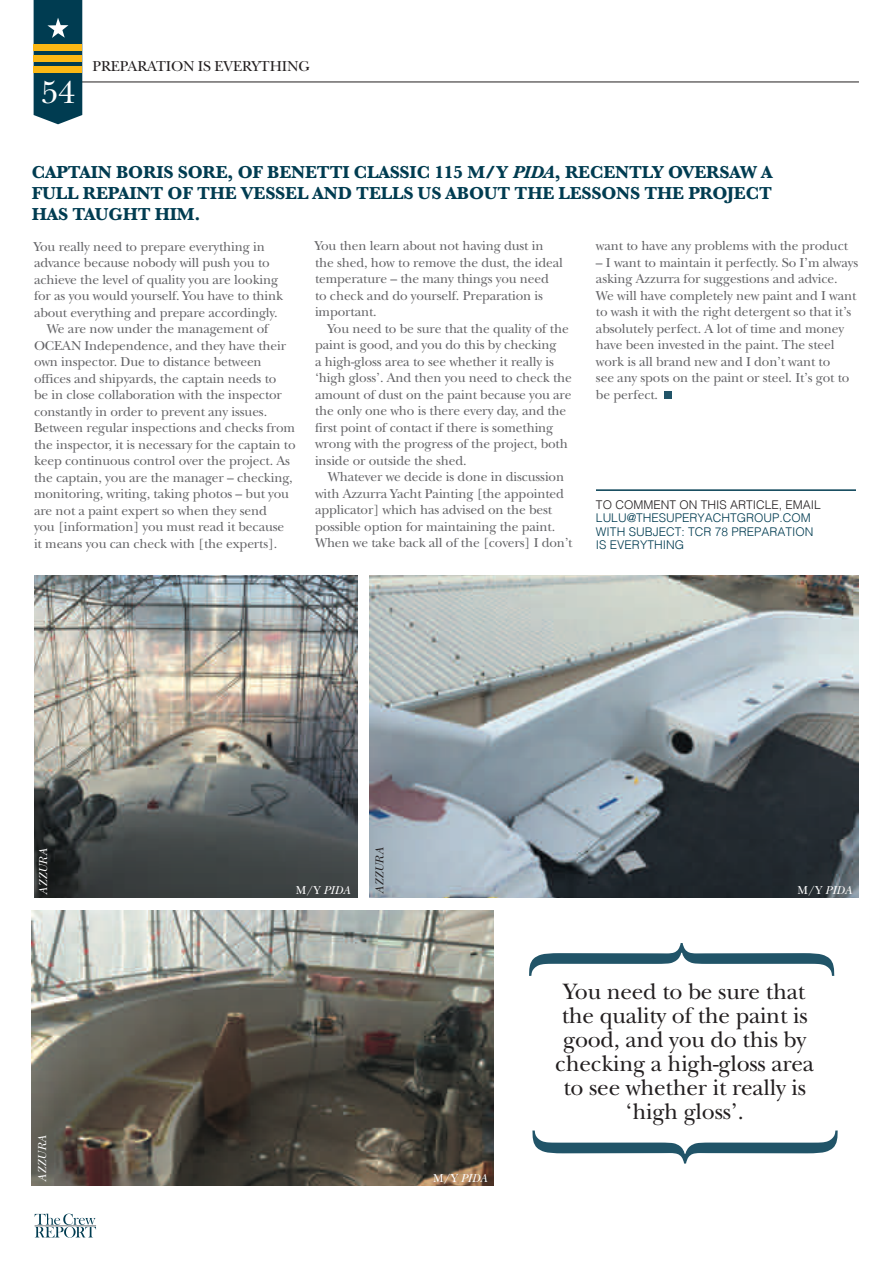
<style>
.page{position:relative;width:893px;height:1263px;background:#fff}
.page>*{position:absolute;margin:0;border:0;box-sizing:border-box;transform-origin:0 0}
.t1{font:33px "New Baskerville";color:#fff}
.t2{font:23.25px/24px "New Baskerville";letter-spacing:-.01em;color:#231f20;text-align:center}
.t3{font:700 18px/21px "Baskerville";letter-spacing:-.01em;color:#003c51;text-align:justify}
.t4{font:15px "New Baskerville";letter-spacing:-.01em;color:#231f20}
.t5{font:13.5px/16.5px "New Baskerville";letter-spacing:-.01em;color:#636366}
.t6{font:300 12px/13.5px "Helvetica";color:#003c51}
.t7{font:italic 12px "New Baskerville";letter-spacing:.005em;color:#fff}
.t8{font:300 12px "Helvetica";color:#231f20}
.t9{font:italic 12px "New Baskerville";color:#231f20}
.s1{font-style:italic}
.s2{font-style:normal}
</style>
<div class="page">
<svg style="left:35px;top:1213px;width:61px;height:25px"></svg>
<hr style="left:35px;top:1225px;width:61px;height:1px;background:#808285">
<hr style="left:34px;top:82px;width:825px;height:1px;background:#231f20">
<svg style="left:34px;top:0;width:48px;height:124px;background:#395c50"></svg>
<div style="left:665px;top:392px;width:7px;height:7px;background:#215468"></div>
<img style="left:34px;top:575px;width:323px;height:323px">
<img style="left:370px;top:575px;width:489px;height:323px">
<img style="left:32px;top:911px;width:461px;height:274px">
<svg style="left:529px;top:943px;width:305px;height:33px"></svg>
<svg style="left:532px;top:1130px;width:306px;height:33px"></svg>
<hr style="left:596px;top:489px;width:260px;height:2px;background:#003c51">
<h1 class="t1" style="left:41px;top:73px;width:35px">54</h1>
<p class="t4" style="left:92px;top:57px;width:218px">PREPARATION IS EVERYTHING</p>
<h3 class="t3" style="left:32px;top:162px;width:742px">CAPTAIN BORIS SORE, OF BENETTI CLASSIC 115 M/Y <span class="s1">PIDA</span>, RECENTLY OVERSAW A FULL REPAINT OF THE VESSEL AND TELLS US ABOUT THE LESSONS THE PROJECT HAS TAUGHT HIM.</h3>
<p class="t5" style="left:34px;top:238px;width:232px">You really need to prepare everything in</p>
<p class="t5" style="left:34px;top:254px;width:237px">advance because nobody will push you to</p>
<p class="t5" style="left:34px;top:271px;width:246px">achieve the level of quality you are looking</p>
<p class="t5" style="left:34px;top:287px;width:251px">for as you would yourself. You have to think</p>
<p class="t5" style="left:34px;top:304px;width:245px">about everything and prepare accordingly.</p>
<p class="t5" style="left:47px;top:320px;width:223px">We are now under the management of</p>
<p class="t5" style="left:34px;top:337px;width:254px">OCEAN Independence, and they have their</p>
<p class="t5" style="left:34px;top:353px;width:229px">own inspector. Due to distance between</p>
<p class="t5" style="left:34px;top:370px;width:244px">offices and shipyards, the captain needs to</p>
<p class="t5" style="left:34px;top:386px;width:249px">be in close collaboration with the inspector</p>
<p class="t5" style="left:34px;top:403px;width:235px">constantly in order to prevent any issues.</p>
<p class="t5" style="left:34px;top:419px;width:263px">Between regular inspections and checks from</p>
<p class="t5" style="left:34px;top:436px;width:263px">the inspector, it is necessary for the captain to</p>
<p class="t5" style="left:34px;top:452px;width:258px">keep continuous control over the project. As</p>
<p class="t5" style="left:34px;top:469px;width:260px">the captain, you are the manager – checking,</p>
<p class="t5" style="left:34px;top:485px;width:257px">monitoring, writing, taking photos – but you</p>
<p class="t5" style="left:34px;top:502px;width:234px">are not a paint expert so when they send</p>
<p class="t5" style="left:34px;top:518px;width:252px">you [information] you must read it because</p>
<p class="t5" style="left:34px;top:535px;width:245px">it means you can check with [the experts].</p>
<p class="t5" style="left:315px;top:238px;width:249px">You then learn about not having dust in the shed, how to remove the dust, the ideal temperature – the many things you need to check and do yourself. Preparation is important.</p>
<p class="t5" style="left:315px;top:320px;width:258px;text-indent:13px">You need to be sure that the quality of the paint is good, and you do this by checking<br>a high-gloss area to see whether it really is ‘high gloss’. And then you need to check the amount of dust on the paint because you are the only one who is there every day, and the first point of contact if there is something wrong with the progress of the project, both inside or outside the shed.</p>
<p class="t5" style="left:315px;top:469px;width:259px;text-indent:13px">Whatever we decide is done in discussion with Azzurra Yacht Painting [the appointed applicator] which has advised on the best possible option for maintaining the paint.<br>When we take back all of the [covers] I don’t</p>
<p class="t5" style="left:596px;top:238px;width:254px">want to have any problems with the product</p>
<p class="t5" style="left:596px;top:254px;width:264px">– I want to maintain it perfectly. So I’m always asking Azzurra for suggestions and advice.<br>We will have completely new paint and I want to wash it with the right detergent so that it’s absolutely perfect. A lot of time and money have been invested in the paint. The steel work is all brand new and I don’t want to<br>see any spots on the paint or steel. It’s got to be perfect.</p>
<p class="t8" style="left:596px;top:499px;width:226px">TO COMMENT ON THIS ARTICLE, EMAIL</p>
<p class="t6" style="left:596px;top:512px;width:219px">LULU@THESUPERYACHTGROUP.COM<br>WITH SUBJECT: TCR 78 PREPARATION<br>IS EVERYTHING</p>
<p class="t7" style="left:36px;top:895px;width:48px;rotate:-90deg">AZZURA</p>
<p class="t9" style="left:373px;top:894px;width:48px;rotate:-90deg">AZZURA</p>
<p class="t7" style="left:296px;top:883px;width:56px"><span class="s2">M/Y</span> PIDA</p>
<p class="t7" style="left:798px;top:883px;width:56px"><span class="s2">M/Y</span> PIDA</p>
<p class="t7" style="left:35px;top:1181px;width:48px;rotate:-90deg">AZZURA</p>
<p class="t7" style="left:433px;top:1171px;width:56px"><span class="s2">M/Y</span> PIDA</p>
<h2 class="t2" style="left:555px;top:980px;width:260px">You need to be sure that the quality of the paint is good, and you do this by checking a high-gloss area to see whether it really is ‘high gloss’.</h2>
</div>
